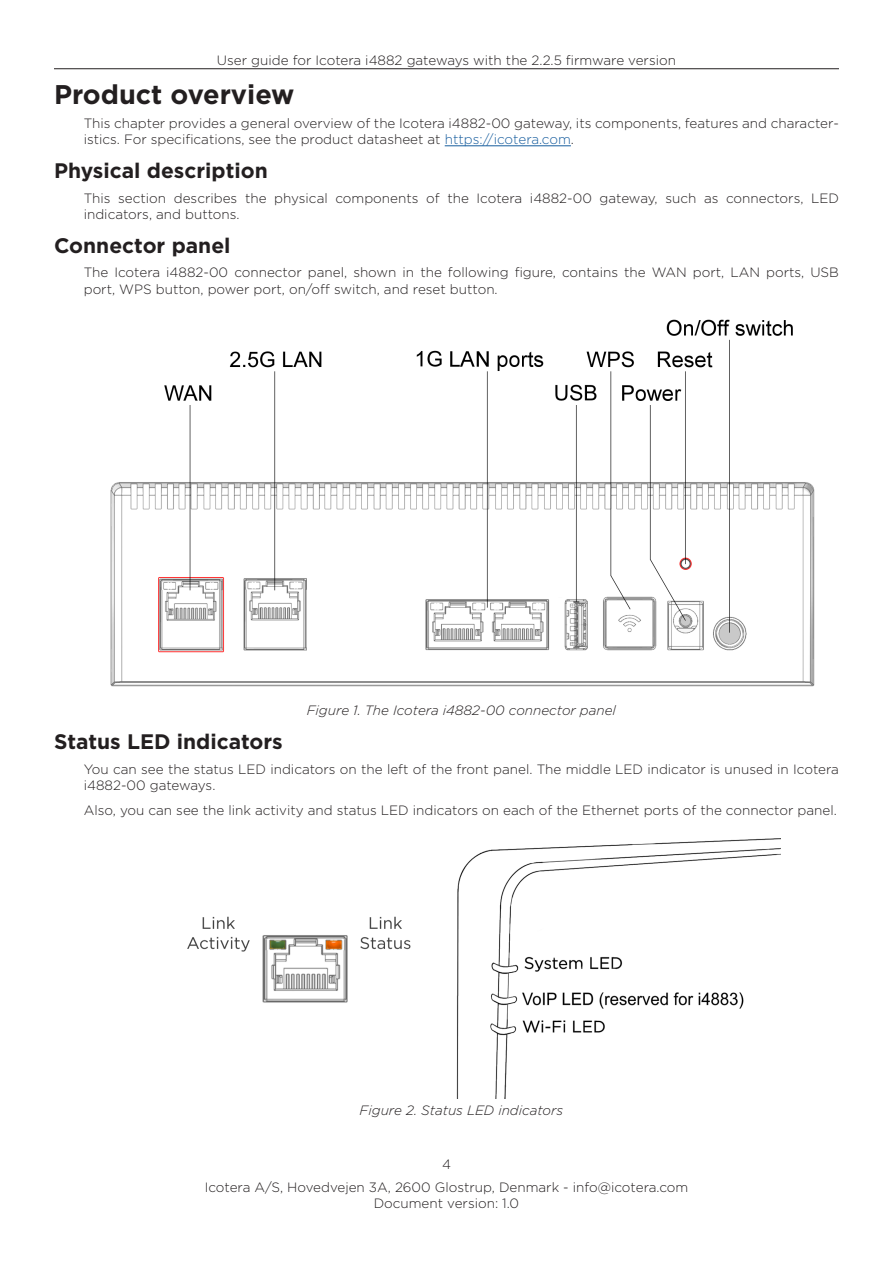
<style>
.page{position:relative;width:893px;height:1263px;background:#fff}
.page>*{position:absolute;margin:0;border:0;box-sizing:border-box;transform-origin:0 0}
.Header_level_1{font:700 27px "Gotham";color:#231f20}
.Header_level_2{font:700 21px "Gotham";color:#231f20}
.t1{font:300 13.5px/16.2px "Gotham";color:#231f20}
.t2{font:italic 300 13.5px "Gotham";color:#231f20}
.s1{color:#175d9e}
</style>
<div class="page">
<hr style="left:54px;top:68px;width:785px;height:1px;background:#231f20">
<hr style="left:445px;top:145px;width:126px;height:1px;background:#175d9e">
<img style="left:110px;top:319px;width:705px;height:368px">
<img style="left:187px;top:838px;width:593px;height:260px">
<p class="t1" style="left:217px;top:52px;width:460px">User guide for Icotera i4882 gateways with the 2.2.5 firmware version</p>
<p class="Header_level_1" style="left:54px;top:76px;width:242px">Product overview</p>
<p class="t1" style="left:84px;top:115px;width:757px">This chapter provides a general overview of the Icotera i4882-00 gateway, its components, features and character&shy;istics. For specifications, see the product datasheet at <span class="s1">https://icotera.com</span>.</p>
<p class="Header_level_2" style="left:54px;top:157px;width:215px">Physical description</p>
<p class="t1" style="left:84px;top:190px;width:757px">This section describes the physical components of the Icotera i4882-00 gateway, such as connectors, LED indicators, and buttons.</p>
<p class="Header_level_2" style="left:54px;top:231px;width:178px">Connector panel</p>
<p class="t1" style="left:84px;top:264px;width:757px">The Icotera i4882-00 connector panel, shown in the following figure, contains the WAN port, LAN ports, USB port, WPS button, power port, on/off switch, and reset button.</p>
<p class="t2" style="left:307px;top:702px;width:311px">Figure 1. The Icotera i4882-00 connector panel</p>
<p class="Header_level_2" style="left:54px;top:728px;width:230px">Status LED indicators</p>
<p class="t1" style="left:84px;top:761px;width:757px">You can see the status LED indicators on the left of the front panel. The middle LED indicator is unused in Icotera i4882-00 gateways.</p>
<p class="t1" style="left:84px;top:801px;width:755px">Also, you can see the link activity and status LED indicators on each of the Ethernet ports of the connector panel.</p>
<p class="t2" style="left:360px;top:1101px;width:205px">Figure 2. Status LED indicators</p>
<p class="t1" style="left:205px;top:1153px;width:485px;line-height:22.5px;text-align:center">4<br>Icotera A/S, Hovedvejen 3A, 2600 Glostrup, Denmark - info@icotera.com</p>
<p class="t1" style="left:374px;top:1195px;width:147px">Document version: 1.0</p>
</div>
